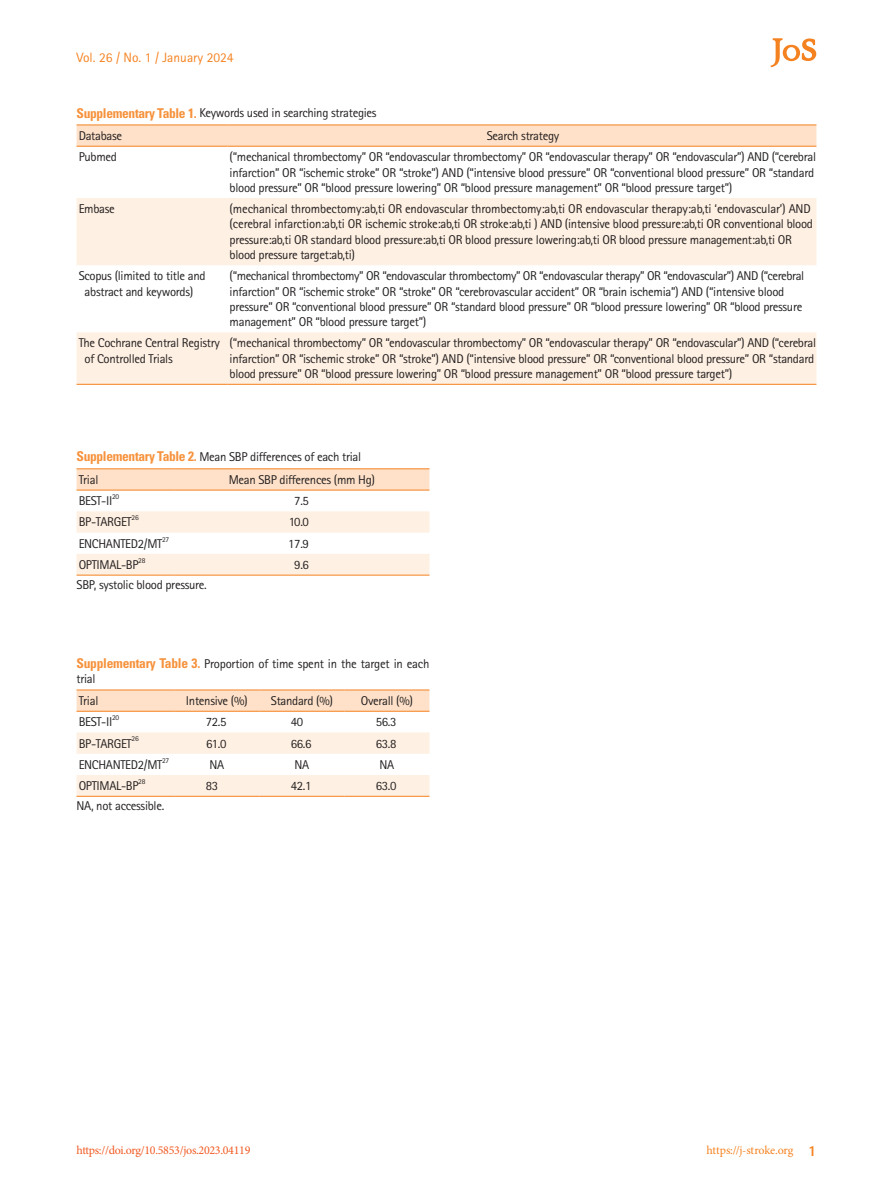
<style>
.page{position:relative;width:893px;height:1191px;background:#fff}
.page>*{position:absolute;margin:0;border:0;box-sizing:border-box;transform-origin:0 0}
.t1{font:13.5px "Rotis Sans Serif Std";color:#f58220}
.t2{font:12.75px/15.3px "Rotis Sans Serif Std";letter-spacing:-.025em;color:#231f20}
.t3{font:12px "Minion Pro";letter-spacing:-.025em;color:#f15921}
.t4{font:12px "Minion Pro";letter-spacing:-.015em;color:#f58220}
.t5{font:7.5px "Rotis Sans Serif Std";letter-spacing:-.025em;color:#231f20}
.s1{font-family:"Univers LT Std";font-weight:700;font-stretch:condensed;font-size:13.5px;color:#f6923c}
.s2{font-family:"Rotis Sans Serif Std";font-weight:800;font-size:15px}
</style>
<div class="page">
<svg style="left:770px;top:38px;width:46px;height:29px"></svg>
<div style="left:77px;top:126px;width:739px;height:20px;background:#fee1c8"></div>
<svg style="left:77px;top:198px;width:739px;height:186px;fill:#fef0e2"></svg>
<hr style="left:77px;top:146px;width:150px;height:1px;background:#f58220">
<hr style="left:227px;top:146px;width:589px;height:1px;background:#f58220">
<hr style="left:77px;top:125px;width:150px;height:1px;background:#f58220">
<hr style="left:227px;top:125px;width:589px;height:1px;background:#f58220">
<hr style="left:77px;top:384px;width:150px;height:1px;background:#f58220">
<hr style="left:227px;top:384px;width:589px;height:1px;background:#f58220">
<svg style="left:77px;top:469px;width:352px;height:21px;background:#fdddc2"></svg>
<svg style="left:77px;top:511px;width:352px;height:64px"></svg>
<hr style="left:77px;top:468px;width:97px;height:1px;background:#f58220">
<hr style="left:174px;top:468px;width:255px;height:1px;background:#f58220">
<hr style="left:77px;top:575px;width:97px;height:1px;background:#f58220">
<hr style="left:174px;top:575px;width:255px;height:1px;background:#f58220">
<hr style="left:77px;top:490px;width:97px;height:1px;background:#f58220">
<hr style="left:174px;top:490px;width:255px;height:1px;background:#f58220">
<svg style="left:77px;top:690px;width:352px;height:21px;background:#fdddc2"></svg>
<svg style="left:77px;top:732px;width:352px;height:64px"></svg>
<hr style="left:77px;top:689px;width:97px;height:1px;background:#f58220">
<hr style="left:174px;top:689px;width:85px;height:1px;background:#f58220">
<hr style="left:259px;top:689px;width:85px;height:1px;background:#f58220">
<hr style="left:344px;top:689px;width:85px;height:1px;background:#f58220">
<hr style="left:77px;top:796px;width:97px;height:1px;background:#f58220">
<hr style="left:174px;top:796px;width:85px;height:1px;background:#f58220">
<hr style="left:259px;top:796px;width:85px;height:1px;background:#f58220">
<hr style="left:344px;top:796px;width:85px;height:1px;background:#f58220">
<hr style="left:77px;top:711px;width:97px;height:1px;background:#f58220">
<hr style="left:174px;top:711px;width:85px;height:1px;background:#f58220">
<hr style="left:259px;top:711px;width:85px;height:1px;background:#f58220">
<hr style="left:344px;top:711px;width:85px;height:1px;background:#f58220">
<p class="t1" style="left:77px;top:50px;width:158px">Vol. 26 / No. 1 / January 2024</p>
<p class="t2" style="left:77px;top:102px;width:302px;line-height:22.5px"><span class="s1">Supplementary Table 1.</span> Keywords used in searching strategies<br>Database</p>
<p class="t2" style="left:487px;top:128px;width:74px">Search strategy</p>
<p class="t2" style="left:79px;top:149px;width:40px">Pubmed</p>
<p class="t2" style="left:230px;top:149px;width:588px">(“mechanical thrombectomy” OR “endovascular thrombectomy” OR “endovascular therapy” OR “endovascular”) AND (“cerebral infarction” OR “ischemic stroke” OR “stroke”) AND (“intensive blood pressure” OR “conventional blood pressure” OR “standard blood pressure” OR “blood pressure lowering” OR “blood pressure management” OR “blood pressure target”)</p>
<p class="t2" style="left:79px;top:201px;width:38px">Embase</p>
<p class="t2" style="left:230px;top:201px;width:585px">(mechanical thrombectomy:ab,ti OR endovascular thrombectomy:ab,ti OR endovascular therapy:ab,ti ‘endovascular’) AND (cerebral infarction:ab,ti OR ischemic stroke:ab,ti OR stroke:ab,ti ) AND (intensive blood pressure:ab,ti OR conventional blood pressure:ab,ti OR standard blood pressure:ab,ti OR blood pressure lowering:ab,ti OR blood pressure management:ab,ti OR blood pressure target:ab,ti)</p>
<p class="t2" style="left:79px;top:268px;width:128px;text-align:center">Scopus (limited to title and abstract and keywords)</p>
<p class="t2" style="left:230px;top:268px;width:576px">(“mechanical thrombectomy” OR “endovascular thrombectomy” OR “endovascular therapy” OR “endovascular”) AND (“cerebral infarction” OR “ischemic stroke” OR “stroke” OR “cerebrovascular accident” OR “brain ischemia”) AND (“intensive blood pressure” OR “conventional blood pressure” OR “standard blood pressure” OR “blood pressure lowering” OR “blood pressure management” OR “blood pressure target”)</p>
<p class="t2" style="left:85px;top:335px;width:137px;text-indent:-6px">The Cochrane Central Registry of Controlled Trials</p>
<p class="t2" style="left:230px;top:335px;width:588px">(“mechanical thrombectomy” OR “endovascular thrombectomy” OR “endovascular therapy” OR “endovascular”) AND (“cerebral infarction” OR “ischemic stroke” OR “stroke”) AND (“intensive blood pressure” OR “conventional blood pressure” OR “standard blood pressure” OR “blood pressure lowering” OR “blood pressure management” OR “blood pressure target”)</p>
<p class="t2" style="left:77px;top:446px;width:286px;line-height:22.5px"><span class="s1">Supplementary Table 2.</span> Mean SBP differences of each trial<br>Trial</p>
<p class="t2" style="left:229px;top:472px;width:148px">Mean SBP differences (mm Hg)</p>
<p class="t2" style="left:79px;top:493px;width:35px">BEST-II</p>
<p class="t5" style="left:112px;top:492px;width:9px">20</p>
<p class="t2" style="left:294px;top:493px;width:16px">7.5</p>
<p class="t2" style="left:79px;top:514px;width:55px">BP-TARGET</p>
<p class="t5" style="left:131px;top:513px;width:9px">26</p>
<p class="t2" style="left:289px;top:514px;width:22px">10.0</p>
<p class="t2" style="left:79px;top:535px;width:85px">ENCHANTED2/MT</p>
<p class="t5" style="left:162px;top:534px;width:9px">27</p>
<p class="t2" style="left:288px;top:535px;width:22px">17.9</p>
<p class="t2" style="left:79px;top:557px;width:61px">OPTIMAL-BP</p>
<p class="t5" style="left:138px;top:556px;width:9px">28</p>
<p class="t2" style="left:294px;top:557px;width:16px">9.6</p>
<p class="t2" style="left:77px;top:577px;width:132px">SBP, systolic blood pressure.</p>
<p class="t2" style="left:77px;top:656px;width:354px"><span class="s1">Supplementary Table 3.</span> Proportion of time spent in the target in each trial</p>
<p class="t2" style="left:79px;top:693px;width:21px">Trial</p>
<p class="t2" style="left:186px;top:693px;width:63px">Intensive (%)</p>
<p class="t2" style="left:271px;top:693px;width:64px">Standard (%)</p>
<p class="t2" style="left:361px;top:693px;width:54px">Overall (%)</p>
<p class="t2" style="left:79px;top:714px;width:35px">BEST-II</p>
<p class="t5" style="left:112px;top:713px;width:9px">20</p>
<p class="t2" style="left:206px;top:714px;width:22px">72.5</p>
<p class="t2" style="left:291px;top:714px;width:14px">40</p>
<p class="t2" style="left:376px;top:714px;width:22px">56.3</p>
<p class="t2" style="left:79px;top:735px;width:55px">BP-TARGET</p>
<p class="t5" style="left:131px;top:734px;width:9px">26</p>
<p class="t2" style="left:206px;top:735px;width:22px">61.0</p>
<p class="t2" style="left:291px;top:735px;width:22px">66.6</p>
<p class="t2" style="left:376px;top:735px;width:22px">63.8</p>
<p class="t2" style="left:79px;top:756px;width:85px">ENCHANTED2/MT</p>
<p class="t5" style="left:162px;top:755px;width:9px">27</p>
<p class="t2" style="left:209px;top:756px;width:16px">NA</p>
<p class="t2" style="left:294px;top:756px;width:16px">NA</p>
<p class="t2" style="left:380px;top:756px;width:16px">NA</p>
<p class="t2" style="left:79px;top:778px;width:61px">OPTIMAL-BP</p>
<p class="t5" style="left:138px;top:777px;width:9px">28</p>
<p class="t2" style="left:206px;top:778px;width:14px">83</p>
<p class="t2" style="left:291px;top:778px;width:22px">42.1</p>
<p class="t2" style="left:376px;top:778px;width:22px">63.0</p>
<p class="t2" style="left:77px;top:798px;width:89px">NA, not accessible.</p>
<p class="t3" style="left:77px;top:1142px;width:175px">https://doi.org/10.5853/jos.2023.04119</p>
<p class="t4" style="left:706px;top:1142px;width:112px">https://j-stroke.org <span class="s2">1</span></p>
</div>
